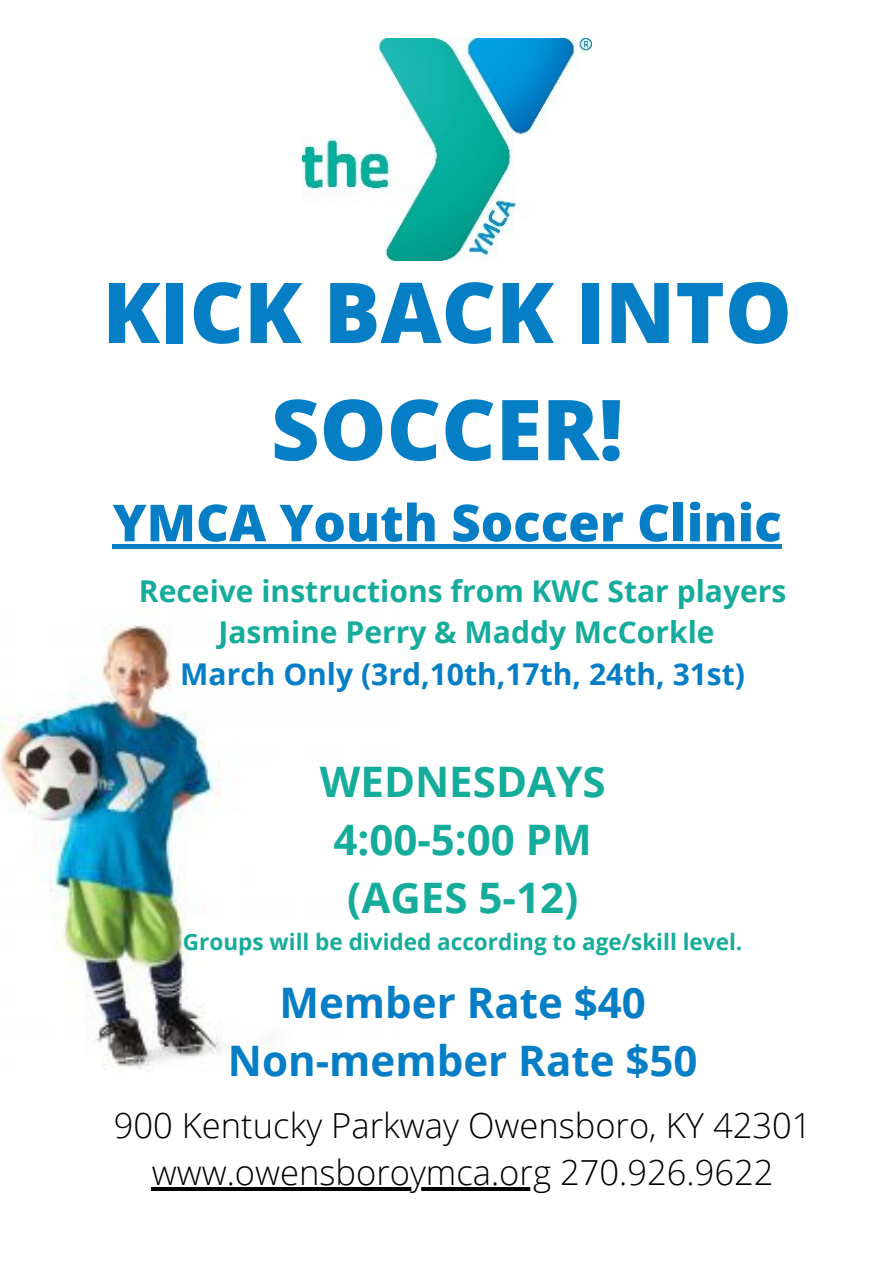
<style>
.page{position:relative;width:894px;height:1264px;background:#fff}
.page>*{position:absolute;margin:0;border:0;box-sizing:border-box;transform-origin:0 0}
.t1{font:800 84px/117.1px "Open Sans";color:#057ec6;text-align:center}
.t2{font:800 51px "Open Sans";color:#057ec6}
.t3{font:700 42px "Open Sans";color:#15ac9c}
.t4{font:700 42px "Open Sans";color:#057ec6}
.t5{font:300 34.5px/47.2px "Open Sans";color:#000;text-align:center}
.t6{font:700 30px "Open Sans";color:#15ac9c}
.t7{font:700 30px "Open Sans";color:#057ec6}
.t8{font:700 22.5px "Open Sans";color:#15ac9c}
</style>
<div class="page">
<div style="left:113px;top:544px;width:668px;height:5px;background:#057ec6"></div>
<img style="left:302px;top:39px;width:289px;height:222px">
<img style="left:0;top:625px;width:223px;height:447px">
<hr style="left:152px;top:1187px;width:399px;height:3px;background:#000">
<p class="t1" style="left:102px;top:252px;width:690px">KICK BACK INTO<br>SOCCER!</p>
<p class="t2" style="left:113px;top:487px;width:670px">YMCA Youth Soccer Clinic</p>
<p class="t6" style="left:139px;top:569px;width:649px">Receive instructions from KWC Star players</p>
<p class="t6" style="left:218px;top:611px;width:497px">Jasmine Perry &amp; Maddy McCorkle</p>
<p class="t7" style="left:180px;top:653px;width:566px">March Only (3rd,10th,17th, 24th, 31st)</p>
<p class="t3" style="left:320px;top:752px;width:287px">WEDNESDAYS</p>
<p class="t3" style="left:333px;top:810px;width:260px">4:00-5:00 PM</p>
<p class="t3" style="left:347px;top:868px;width:232px">(AGES 5-12)</p>
<p class="t8" style="left:183px;top:926px;width:560px">Groups will be divided according to age/skill level.</p>
<p class="t4" style="left:279px;top:973px;width:368px">Member Rate $40</p>
<p class="t4" style="left:228px;top:1031px;width:471px">Non-member Rate $50</p>
<p class="t5" style="left:114px;top:1100px;width:699px">900 Kentucky Parkway Owensboro, KY 42301 www.owensboroymca.org 270.926.9622</p>
</div>
